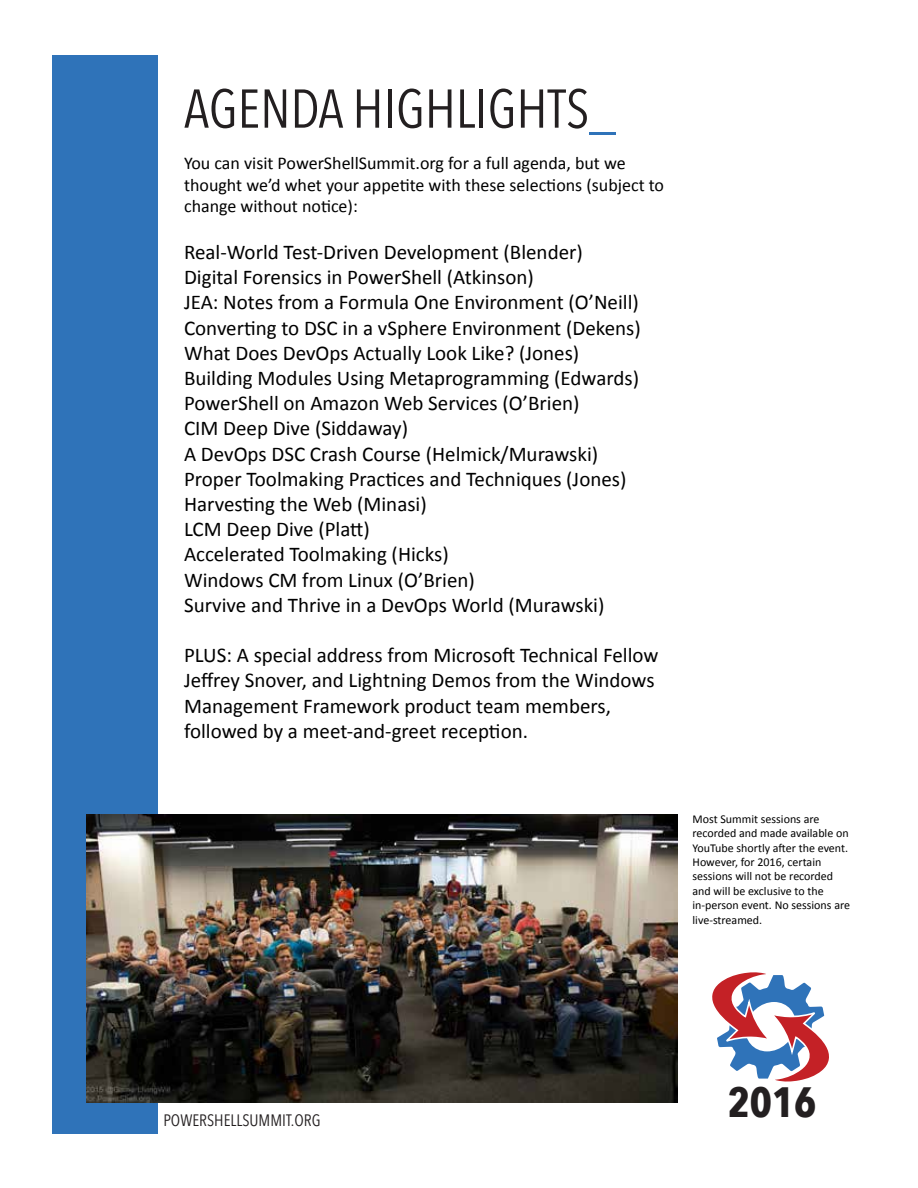
<style>
.page{position:relative;width:918px;height:1188px;background:#fff}
.page>*{position:absolute;margin:0;border:0;box-sizing:border-box;transform-origin:0 0}
.t1{font:54px "Avenir Next Condensed";color:#231f20}
.t2{font:700 42.3px "Avenir Next Condensed";color:#231f20}
.t3{font:21px/25.2px "Calibri";color:#000}
.t4{font:18px/21.6px "Calibri";color:#000}
.t5{font:16.5px "Avenir Next Condensed";color:#231f20}
.t6{font:12px/14.4px "Calibri";color:#000}
.s1{color:#2f73b9}
</style>
<div class="page">
<svg style="left:712px;top:972px;width:117px;height:110px"></svg>
<div style="left:52px;top:55px;width:106px;height:1078px;background:#2f73b9"></div>
<img style="left:86px;top:815px;width:591px;height:288px">
<h1 class="t1" style="left:184px;top:63px;width:434px">AGENDA HIGHLIGHTS<span class="s1">_</span></h1>
<p class="t4" style="left:184px;top:152px;width:482px">You can visit PowerShellSummit.org for a full agenda, but we thought we’d whet your appetite with these selections (subject to change without notice):</p>
<p class="t3" style="left:184px;top:239px;width:458px">Real-World Test-Driven Development (Blender)<br>Digital Forensics in PowerShell (Atkinson)<br>JEA: Notes from a Formula One Environment (O’Neill)<br>Converting to DSC in a vSphere Environment (Dekens)<br>What Does DevOps Actually Look Like? (Jones)<br>Building Modules Using Metaprogramming (Edwards)<br>PowerShell on Amazon Web Services (O’Brien)<br>CIM Deep Dive (Siddaway)<br>A DevOps DSC Crash Course (Helmick/Murawski)<br>Proper Toolmaking Practices and Techniques (Jones)<br>Harvesting the Web (Minasi)<br>LCM Deep Dive (Platt)<br>Accelerated Toolmaking (Hicks)<br>Windows CM from Linux (O’Brien)<br>Survive and Thrive in a DevOps World (Murawski)</p>
<p class="t3" style="left:184px;top:643px;width:476px">PLUS: A special address from Microsoft Technical Fellow Jeffrey Snover, and Lightning Demos from the Windows Management Framework product team members, followed by a meet-and-greet reception.</p>
<p class="t6" style="left:693px;top:812px;width:159px">Most Summit sessions are recorded and made available on<br>YouTube shortly after the event.<br>However, for 2016, certain sessions will not be recorded and will be exclusive to the in-person event. No sessions are live-streamed.</p>
<p class="t5" style="left:163px;top:1106px;width:159px">POWERSHELLSUMMIT.ORG</p>
<h2 class="t2" style="left:728px;top:1076px;width:90px">2016</h2>
</div>
